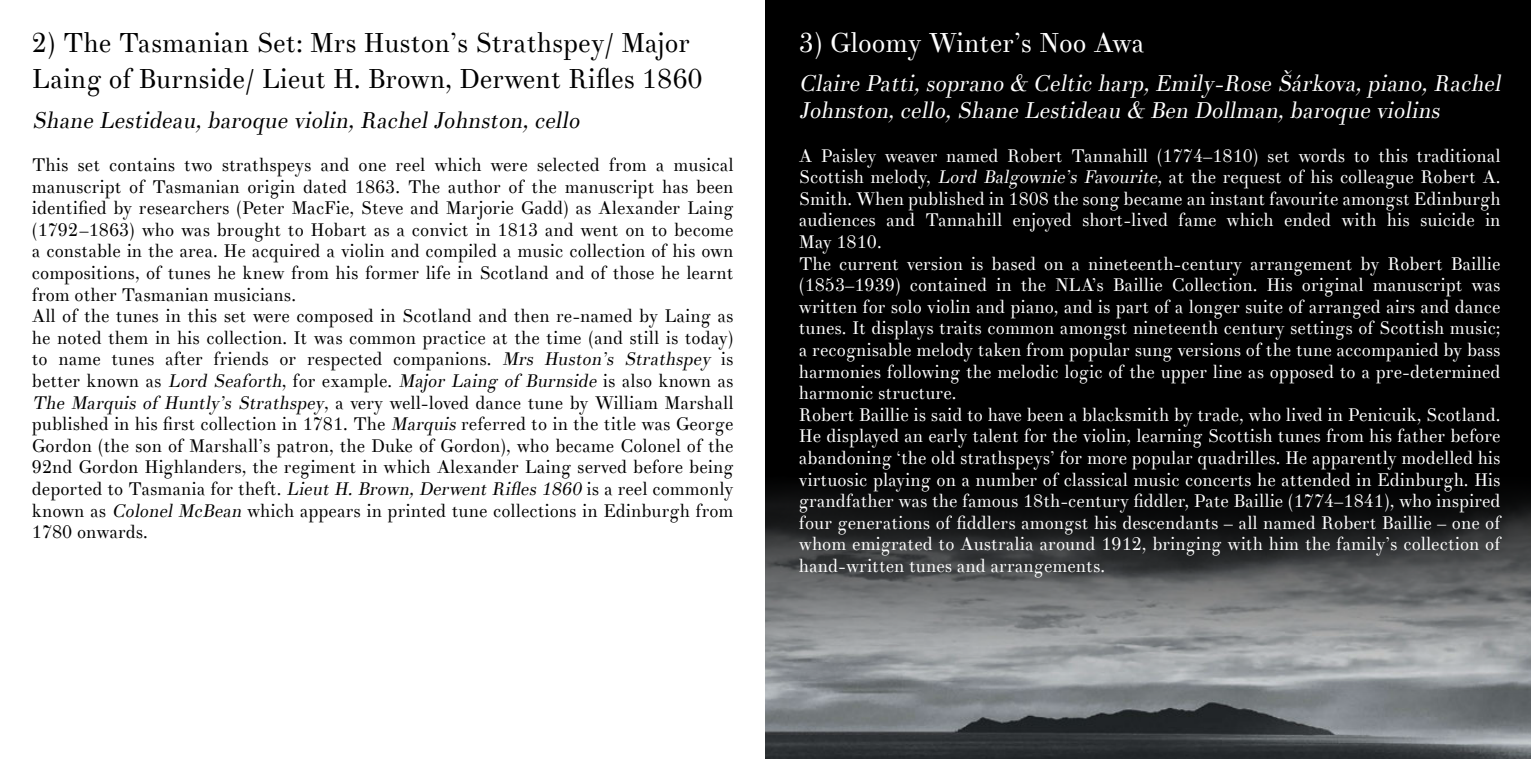
<style>
.page{position:relative;width:1531px;height:759px;background:#fff}
.page>*{position:absolute;margin:0;border:0;box-sizing:border-box;transform-origin:0 0}
.t1{font:27px/36px "Theano Didot";color:#000}
.t2{font:27px "Theano Didot";color:#fff}
.t3{font:italic 22.5px/27px "Theano Didot";color:#fff}
.t4{font:italic 22.5px "Theano Didot";color:#000}
.t5{font:18px/21.6px "Theano Didot";color:#fff}
.t6{font:18px/21.6px "Theano Didot";color:#000}
.s1{font-style:italic}
</style>
<div class="page">
<svg style="left:765px;top:0;width:766px;height:759px;background:#212223"></svg>
<h1 class="t1" style="left:32px;top:25px;width:672px">2) The Tasmanian Set: Mrs Huston’s Strathspey/ Major<br>Laing of Burnside/ Lieut H. Brown, Derwent Rifles 1860</h1>
<p class="t4" style="left:32px;top:106px;width:554px">Shane Lestideau,baroque violin,RachelJohnston,cello</p>
<p class="t6" style="left:32px;top:154px;width:703px">This set contains two strathspeys and one reel which were selected from a musical manuscript of Tasmanian origin dated 1863. The author of the manuscript has been identified by researchers (Peter MacFie, Steve and Marjorie Gadd) as Alexander Laing (1792–1863) who was brought to Hobart as a convict in 1813 and went on to become a constable in the area. He acquired a violin and compiled a music collection of his own compositions, of tunes he knew from his former life in Scotland and of those he learnt from other Tasmanian musicians.<br>All of the tunes in this set were composed in Scotland and then re-named by Laing as he noted them in his collection. It was common practice at the time (and still is today) to name tunes after friends or respected companions. <span class="s1">Mrs Huston’s Strathspey</span> is better known as <span class="s1">Lord Seaforth</span>, for example. <span class="s1">Major Laing of Burnside</span> is also known as <span class="s1">The Marquis of Huntly’s Strathspey</span>, a very well-loved dance tune by William Marshall published in his first collection in 1781. The <span class="s1">Marquis</span> referred to in the title was George Gordon (the son of Marshall’s patron, the Duke of Gordon), who became Colonel of the 92nd Gordon Highlanders, the regiment in which Alexander Laing served before being deported to Tasmania for theft. <span class="s1">LieutH.Brown,DerwentRifles1860</span> is a reel commonly known as <span class="s1">Colonel McBean</span> which appears in printed tune collections in Edinburgh from 1780 onwards.</p>
<h1 class="t2" style="left:799px;top:26px;width:347px">3) Gloomy Winter’s Noo Awa</h1>
<p class="t3" style="left:799px;top:71px;width:708px">Claire Patti,soprano &amp; Celtic harp,Emily -Rose Šárkova,piano,Rachel<br>Johnston,cello,Shane Lestideau &amp; Ben Dollman,baroque violins</p>
<p class="t5" style="left:799px;top:145px;width:703px">A Paisley weaver named Robert Tannahill (1774–1810) set words to this traditional Scottish melody, <span class="s1">Lord Balgownie’s Favourite</span>, at the request of his colleague Robert A.<br>Smith. When published in 1808 the song became an instant favourite amongst Edinburgh audiences and Tannahill enjoyed short-lived fame which ended with his suicide in May 1810.<br>The current version is based on a nineteenth-century arrangement by Robert Baillie (1853–1939) contained in the NLA’s Baillie Collection. His original manuscript was written for solo violin and piano, and is part of a longer suite of arranged airs and dance tunes. It displays traits common amongst nineteenth century settings of Scottish music; a recognisable melody taken from popular sung versions of the tune accompanied by bass harmonies following the melodic logic of the upper line as opposed to a pre-determined harmonic structure.<br>Robert Baillie is said to have been a blacksmith by trade, who lived in Penicuik, Scotland.<br>He displayed an early talent for the violin, learning Scottish tunes from his father before abandoning ‘the old strathspeys’ for more popular quadrilles. He apparently modelled his virtuosic playing on a number of classical music concerts he attended in Edinburgh. His grandfather was the famous 18th-century fiddler, Pate Baillie (1774–1841), who inspired four generations of fiddlers amongst his descendants – all named Robert Baillie – one of whom emigrated to Australia around 1912, bringing with him the family’s collection of hand-written tunes and arrangements.</p>
</div>
